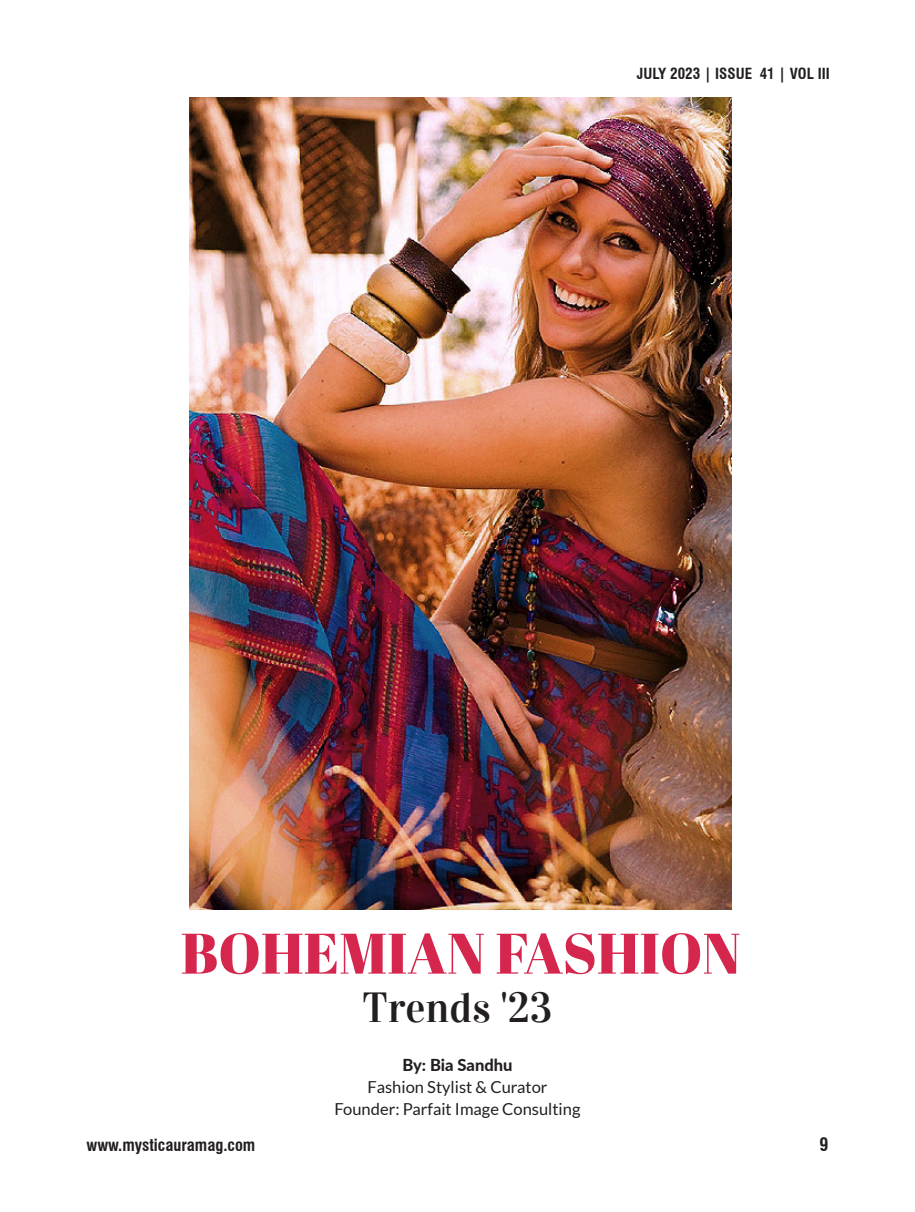
<style>
.page{position:relative;width:915px;height:1212px;background:#fff}
.page>*{position:absolute;margin:0;border:0;box-sizing:border-box;transform-origin:0 0}
.t1{font:57px "Abril Fatface";color:#d5264d}
.t2{font:42px "Vidaloka";color:#231f20}
.t3{font:700 condensed 18px "Swiss 721 BT";color:#231f20}
.t4{font:16.5px/21.8px "Lato";color:#231f20;text-align:center}
.t5{font:700 condensed 16.5px "Swiss 721 BT";color:#231f20}
.t6{font:800 16.5px "Lato";color:#231f20}
.t7{font:700 condensed 15px "Swiss 721 BT";color:#231f20}
</style>
<div class="page">
<img style="left:189px;top:98px;width:542px;height:812px">
<p class="t7" style="left:636px;top:65px;width:194px">July 2023 | Issue 41 | Vol III</p>
<h1 class="t1" style="left:180px;top:913px;width:119px">BOHEMIA</h1>
<h1 class="t1" style="left:447px;top:913px;width:112px">N FASHI</h1>
<h1 class="t1" style="left:659px;top:913px;width:82px">ON</h1>
<h2 class="t2" style="left:362px;top:982px;width:191px">Trends '23</h2>
<p class="t6" style="left:402px;top:1053px;width:112px">By: Bia Sandhu</p>
<p class="t4" style="left:334px;top:1076px;width:247px">Fashion Stylist &amp; Curator<br>Founder: Parfait Image Consulting</p>
<p class="t5" style="left:86px;top:1135px;width:170px">www.mysticauramag.com</p>
<p class="t3" style="left:819px;top:1134px;width:10px">9</p>
</div>
